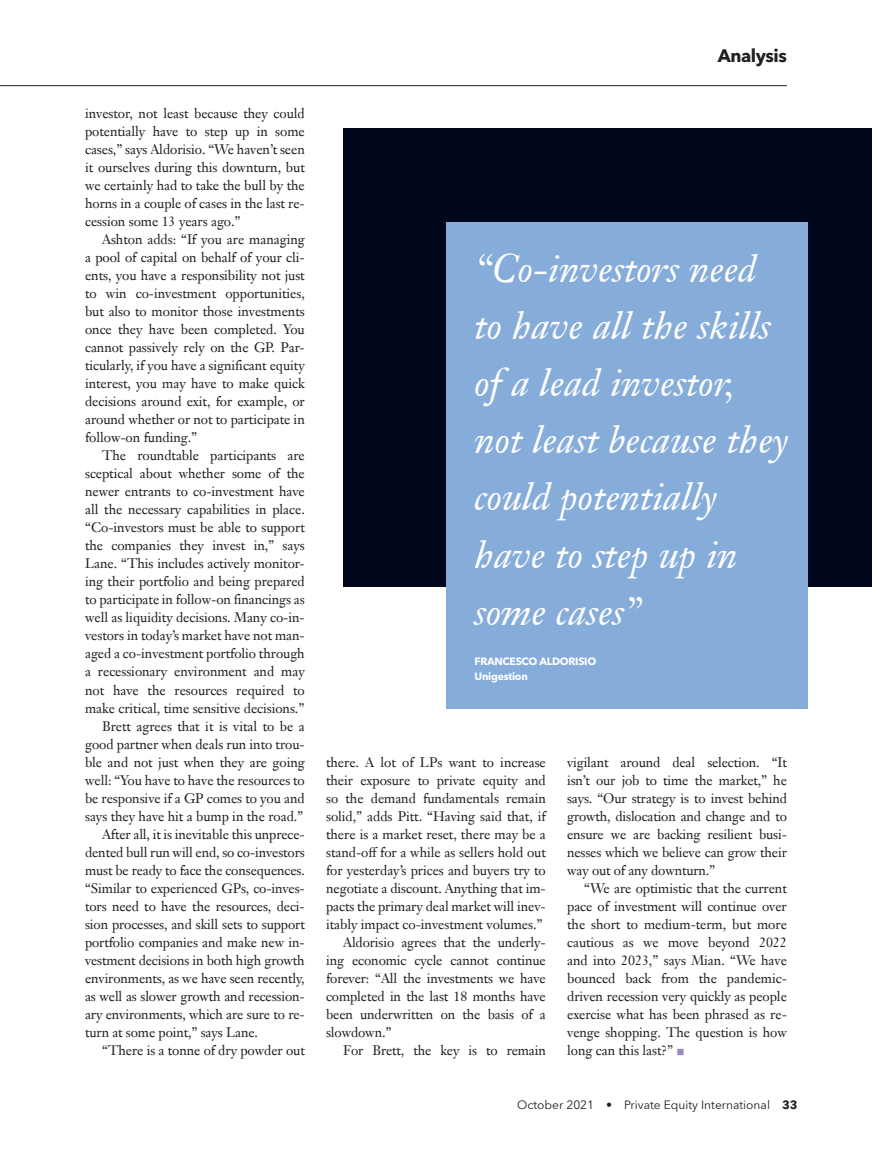
<style>
.page{position:relative;width:872px;height:1149px;background:#fff}
.page>*{position:absolute;margin:0;border:0;box-sizing:border-box;transform-origin:0 0}
.J2_Analysis_Quote_la{font:italic 39px/57px "Janson Text LT Pro";color:#fff}
.t1{font:700 18px "Avenir Next LT Pro";letter-spacing:-.025em;color:#231f20}
.G__Analysis_Body_Ind{font:13.5px/18px "Janson Text LT Pro";letter-spacing:-.005em;color:#231f20;text-align:justify}
.t2{font:12px "Avenir Next LT Pro";color:#231f20}
.K_Analysis_quote_nam{font:700 10.5px "Avenir Next LT Pro";letter-spacing:-.025em;color:#fff}
.M_Analysis_quote_Com{font:700 10.5px "Avenir Next LT Pro";letter-spacing:-.025em;color:#fff}
.s1{color:#9a8ac1}
.s2{font-weight:700}
</style>
<div class="page">
<hr style="left:0;top:85px;width:787px;height:1px;background:#231f20">
<div style="left:343px;top:128px;width:529px;height:458px;background:#01071a"></div>
<div style="left:446px;top:222px;width:362px;height:486px;background:#86acda"></div>
<p class="G__Analysis_Body_Ind" style="left:85px;top:104px;width:221px">investor, not least because they could potentially have to step up in some cases,” says Aldorisio. “We haven’t seen it ourselves during this downturn, but we certainly had to take the bull by the horns in a couple of cases in the last re&shy;cession some 13 years ago.”</p>
<p class="G__Analysis_Body_Ind" style="left:85px;top:230px;width:221px;text-indent:17px">Ashton adds: “If you are managing a pool of capital on behalf of your cli&shy;ents, you have a responsibility not just to win co-investment opportunities, but also to monitor those investments once they have been completed. You cannot passively rely on the GP. Par&shy;ticularly, if you have a significant equity interest, you may have to make quick decisions around exit, for example, or around whether or not to participate in follow-on funding.”</p>
<p class="G__Analysis_Body_Ind" style="left:85px;top:446px;width:221px;text-indent:17px">The roundtable participants are sceptical about whether some of the newer entrants to co-investment have all the necessary capabilities in place. “Co-investors must be able to support the companies they invest in,” says Lane. “This includes actively monitor&shy;ing their portfolio and being prepared to participate in follow-on financings as well as liquidity decisions. Many co-in&shy;vestors in today’s market have not man&shy;aged a co-investment portfolio through a recessionary environment and may not have the resources required to make critical, time sensitive decisions.”</p>
<p class="G__Analysis_Body_Ind" style="left:85px;top:716px;width:221px;text-indent:17px">Brett agrees that it is vital to be a good partner when deals run into trou&shy;ble and not just when they are going well: “You have to have the resources to be responsive if a GP comes to you and says they have hit a bump in the road.”</p>
<p class="G__Analysis_Body_Ind" style="left:85px;top:824px;width:221px;text-indent:17px">After all, it is inevitable this unprece&shy;dented bull run will end, so co-investors must be ready to face the consequences. “Similar to experienced GPs, co-inves&shy;tors need to have the resources, deci&shy;sion processes, and skill sets to support portfolio companies and make new in&shy;vestment decisions in both high growth environments, as we have seen recently, as well as slower growth and recession&shy;ary environments, which are sure to re&shy;turn at some point,” says Lane.</p>
<p class="G__Analysis_Body_Ind" style="left:102px;top:1040px;width:204px">“There is a tonne of dry powder out</p>
<h2 class="t1" style="left:717px;top:45px;width:71px">Analysis</h2>
<p class="J2_Analysis_Quote_la" style="left:474px;top:240px;width:316px">“Co-investors need to have all the skills of a lead investor, not least because they could potentially have to step up in some cases”</p>
<p class="K_Analysis_quote_nam" style="left:474px;top:654px;width:123px">FRANCESCO ALDORISIO</p>
<p class="M_Analysis_quote_Com" style="left:474px;top:669px;width:55px">Unigestion</p>
<p class="G__Analysis_Body_Ind" style="left:326px;top:752px;width:221px">there. A lot of LPs want to increase their exposure to private equity and so the demand fundamentals remain solid,” adds Pitt. “Having said that, if there is a market reset, there may be a stand-off for a while as sellers hold out for yesterday’s prices and buyers try to negotiate a discount. Anything that im&shy;pacts the primary deal market will inev&shy;itably impact co-investment volumes.”</p>
<p class="G__Analysis_Body_Ind" style="left:326px;top:932px;width:221px;text-indent:17px">Aldorisio agrees that the underly&shy;ing economic cycle cannot continue forever: “All the investments we have completed in the last 18 months have been underwritten on the basis of a slowdown.”</p>
<p class="G__Analysis_Body_Ind" style="left:343px;top:1040px;width:204px">For Brett, the key is to remain</p>
<p class="G__Analysis_Body_Ind" style="left:567px;top:752px;width:221px">vigilant around deal selection. “It isn’t our job to time the market,” he says. “Our strategy is to invest behind growth, dislocation and change and to ensure we are backing resilient busi&shy;nesses which we believe can grow their way out of any downturn.”</p>
<p class="G__Analysis_Body_Ind" style="left:567px;top:878px;width:221px;text-indent:17px">“We are optimistic that the current pace of investment will continue over the short to medium-term, but more cautious as we move beyond 2022 and into 2023,” says Mian. “We have bounced back from the pandemic&shy;driven recession very quickly as people exercise what has been phrased as re&shy;venge shopping. The question is how long can this last?” <span class="s1">■</span></p>
<p class="t2" style="left:517px;top:1097px;width:282px">October 2021 • Private Equity International <span class="s2">33</span></p>
</div>
